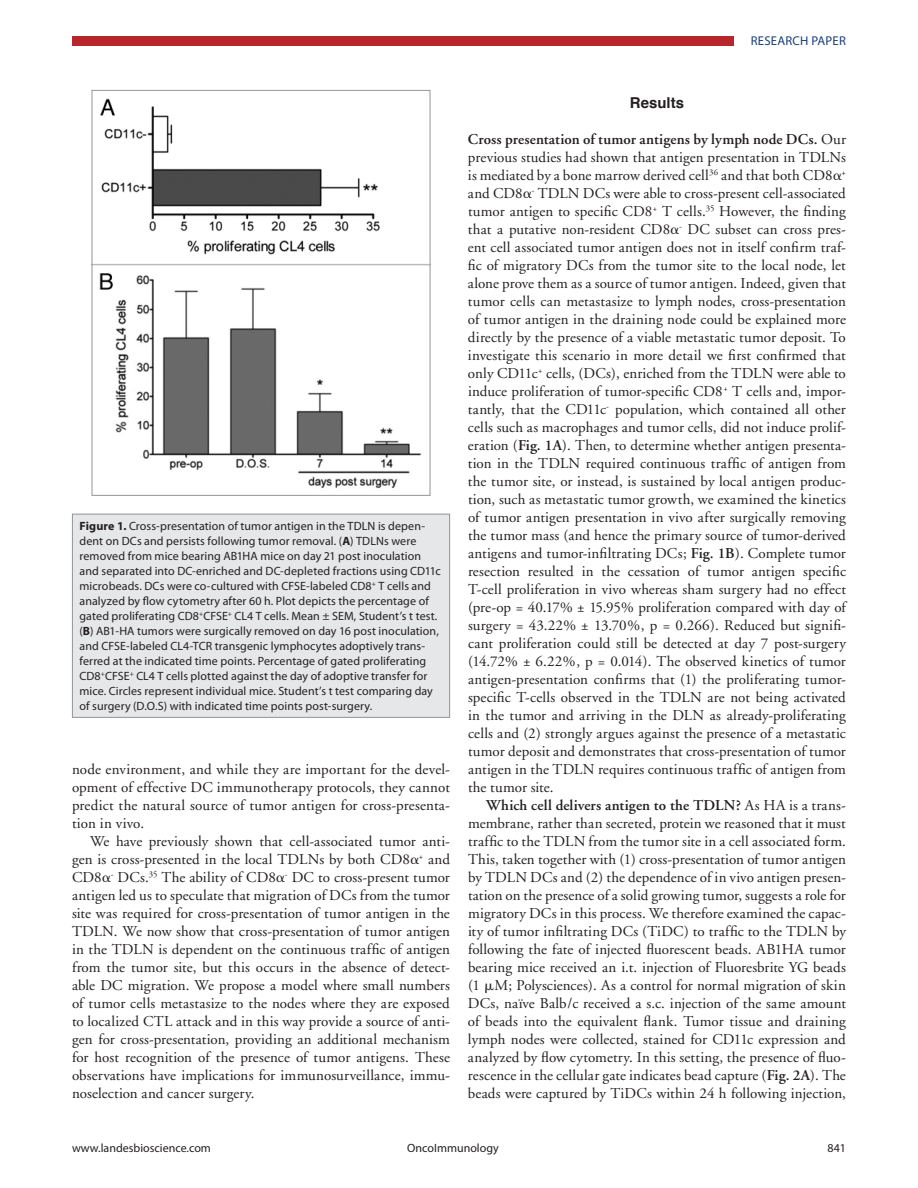
<style>
.page{position:relative;width:918px;height:1188px;background:#fff}
.page>*{position:absolute;margin:0;border:0;box-sizing:border-box;transform-origin:0 0}
.t1{font:15px/18px "Adobe Garamond";letter-spacing:.01em;color:#231f20;text-align:justify}
.t2{font:700 15px "Helvetica";color:#231f20}
.t3{font:12.75px "Myriad Pro";letter-spacing:.02em;color:#193f7c}
.t4{font:12px/15px "Myriad Pro";letter-spacing:.005em;color:#231f20}
.s1{font-weight:700}
.s2{font-family:"Universal Std Greekw Math Pi"}
.s3{font-weight:600}
</style>
<div class="page">
<div style="left:72px;top:36px;width:662px;height:10px;background:#b7262b"></div>
<img style="left:94px;top:98px;width:334px;height:391px">
<div style="left:92px;top:90px;width:338px;height:406px;border:1px solid #939598"></div>
<div style="left:72px;top:514px;width:378px;height:203px;background:#e6e7e9"></div>
<div style="left:72px;top:514px;width:378px;height:204px;border:1px solid #939598"></div>
<p class="t3" style="left:751px;top:33px;width:94px">research paper</p>
<p class="t4" style="left:80px;top:519px;width:363px"><span class="s1">Figure 1.</span> Cross-presentation of tumor antigen in the TDLN is depen&shy;dent on DCs and persists following tumor removal. (<span class="s1">A</span>) TDLNs were removed from mice bearing AB1HA mice on day 21 post inoculation and separated into DC-enriched and DC-depleted fractions using CD11c microbeads. DCs were co-cultured with CFSE-labeled CD8<sup>+</sup> T cells and analyzed by flow cytometry after 60 h. Plot depicts the percentage of gated proliferating CD8<sup>+</sup>CFSE<sup>+</sup> CL4 T cells. Mean ± SEM, Student’s t test. (<span class="s1">B</span>) AB1-HA tumors were surgically removed on day 16 post inoculation, and CFSE-labeled CL4-TCR transgenic lymphocytes adoptively trans&shy;ferred at the indicated time points. Percentage of gated proliferating CD8<sup>+</sup>CFSE<sup>+</sup> CL4 T cells plotted against the day of adoptive transfer for mice. Circles represent individual mice. Student’s t test comparing day of surgery (D.O.S) with indicated time points post-surgery.</p>
<p class="t1" style="left:72px;top:761px;width:379px">node environment, and while they are important for the devel&shy;opment of effective DC immunotherapy protocols, they cannot predict the natural source of tumor antigen for cross-presenta&shy;tion in vivo.</p>
<p class="t1" style="left:72px;top:833px;width:380px;text-indent:18px">We have previously shown that cell-associated tumor anti&shy;gen is cross-presented in the local TDLNs by both CD8<span class="s2">α</span><sup>+</sup> and CD8<span class="s2">α</span><sup>-</sup> DCs.<sup>35</sup> The ability of CD8<span class="s2">α</span><sup>-</sup> DC to cross-present tumor antigen led us to speculate that migration of DCs from the tumor site was required for cross-presentation of tumor antigen in the TDLN. We now show that cross-presentation of tumor antigen in the TDLN is dependent on the continuous traffic of antigen from the tumor site, but this occurs in the absence of detect&shy;able DC migration. We propose a model where small numbers of tumor cells metastasize to the nodes where they are exposed to localized CTL attack and in this way provide a source of anti&shy;gen for cross-presentation, providing an additional mechanism for host recognition of the presence of tumor antigens. These observations have implications for immunosurveillance, immu&shy;noselection and cancer surgery.</p>
<p class="t2" style="left:630px;top:91px;width:56px">Results</p>
<p class="t1" style="left:468px;top:131px;width:380px"><span class="s3">Cross presentation of tumor antigens by lymph node DCs.</span> Our previous studies had shown that antigen presentation in TDLNs is mediated by a bone marrow derived cell<sup>36</sup> and that both CD8<span class="s2">α</span><sup>+ </sup>and CD8<span class="s2">α</span><sup>-</sup> TDLN DCs were able to cross-present cell-associated tumor antigen to specific CD8<sup>+</sup> T cells.<sup>35</sup> However, the finding that a putative non-resident CD8<span class="s2">α</span><sup>-</sup> DC subset can cross pres&shy;ent cell associated tumor antigen does not in itself confirm traf&shy;fic of migratory DCs from the tumor site to the local node, let alone prove them as a source of tumor antigen. Indeed, given that tumor cells can metastasize to lymph nodes, cross-presentation of tumor antigen in the draining node could be explained more directly by the presence of a viable metastatic tumor deposit. To investigate this scenario in more detail we first confirmed that only CD11c<sup>+</sup> cells, (DCs), enriched from the TDLN were able to induce proliferation of tumor-specific CD8<sup>+</sup> T cells and, impor&shy;tantly, that the CD11c<sup>-</sup> population, which contained all other cells such as macrophages and tumor cells, did not induce prolif&shy;eration (<span class="s3">Fig. 1A</span>). Then, to determine whether antigen presenta&shy;tion in the TDLN required continuous traffic of antigen from the tumor site, or instead, is sustained by local antigen produc&shy;tion, such as metastatic tumor growth, we examined the kinetics of tumor antigen presentation in vivo after surgically removing the tumor mass (and hence the primary source of tumor-derived antigens and tumor-infiltrating DCs; <span class="s3">Fig. 1B</span>). Complete tumor resection resulted in the cessation of tumor antigen specific T-cell proliferation in vivo whereas sham surgery had no effect (pre-op = 40.17% ± 15.95% proliferation compared with day of surgery = 43.22% ± 13.70%, p = 0.266). Reduced but signifi&shy;cant proliferation could still be detected at day 7 post-surgery (14.72% ± 6.22%, p = 0.014). The observed kinetics of tumor antigen-presentation confirms that (1) the proliferating tumor&shy;specific T-cells observed in the TDLN are not being activated in the tumor and arriving in the DLN as already-proliferating cells and (2) strongly argues against the presence of a metastatic tumor deposit and demonstrates that cross-presentation of tumor antigen in the TDLN requires continuous traffic of antigen from the tumor site.</p>
<p class="t1" style="left:468px;top:797px;width:380px;text-indent:18px"><span class="s3">Which cell delivers antigen to the TDLN?</span> As HA is a trans&shy;membrane, rather than secreted, protein we reasoned that it must traffic to the TDLN from the tumor site in a cell associated form.<br>This, taken together with (1) cross-presentation of tumor antigen by TDLN DCs and (2) the dependence of in vivo antigen presen&shy;tation on the presence of a solid growing tumor, suggests a role for migratory DCs in this process. We therefore examined the capac&shy;ity of tumor infiltrating DCs (TiDC) to traffic to the TDLN by following the fate of injected fluorescent beads. AB1HA tumor bearing mice received an i.t. injection of Fluoresbrite YG beads (1 <span class="s2">μ</span>M; Polysciences). As a control for normal migration of skin DCs, naïve Balb/c received a s.c. injection of the same amount of beads into the equivalent flank. Tumor tissue and draining lymph nodes were collected, stained for CD11c expression and analyzed by flow cytometry. In this setting, the presence of fluo&shy;rescence in the cellular gate indicates bead capture (<span class="s3">Fig. 2A</span>). The beads were captured by TiDCs within 24 h following injection,</p>
<p class="t4" style="left:72px;top:1140px;width:140px">www.landesbioscience.com</p>
<p class="t4" style="left:407px;top:1140px;width:93px">OncoImmunology</p>
<p class="t4" style="left:828px;top:1140px;width:20px">841</p>
</div>
